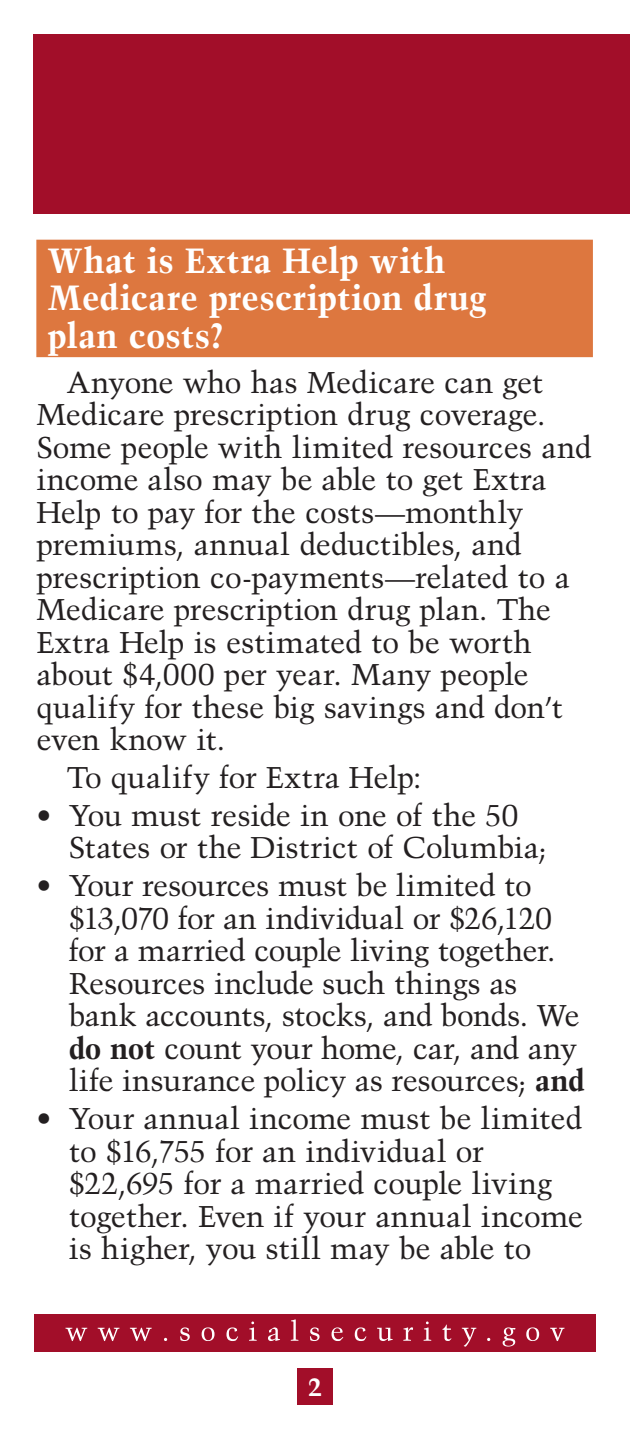
<style>
.page{position:relative;width:630px;height:1440px;background:#fff}
.page>*{position:absolute;margin:0;border:0;box-sizing:border-box;transform-origin:0 0}
.Header1_3lines{font:700 35px/37.5px "Trump Mediaeval";letter-spacing:.005em;color:#fff}
.Paragraph{font:30px/32.5px "Trump Mediaeval";letter-spacing:-.01em;color:#231f20}
.t1{font:700 25px "Trump Mediaeval";color:#fff}
.s1{font-weight:700}
</style>
<div class="page">
<div style="left:34px;top:34px;width:596px;height:180px;background:#a20e29"></div>
<div style="left:297px;top:1368px;width:36px;height:36px;background:#a20e29"></div>
<div style="left:36px;top:240px;width:557px;height:117px;background:#dd773f"></div>
<div style="left:34px;top:1314px;width:562px;height:38px;background:#a20e29"></div>
<svg style="left:65px;top:1319px;width:500px;height:28px"></svg>
<h1 class="Header1_3lines" style="left:48px;top:241px;width:440px">What is Extra Help with<br>Medicare prescription drug plan costs?</h1>
<p class="Paragraph" style="left:36px;top:366px;width:556px;text-indent:30px">Anyone who has Medicare can get Medicare prescription drug coverage.<br>Some people with limited resources and income also may be able to get Extra Help to pay for the costs—monthly premiums, annual deductibles, and prescription co-payments—related to a Medicare prescription drug plan. The Extra Help is estimated to be worth about $4,000 per year. Many people qualify for these big savings and don’t even know it.</p>
<p class="Paragraph" style="left:67px;top:761px;width:356px">To qualify for Extra Help:</p>
<p class="Paragraph" style="left:69px;top:799px;width:480px;text-indent:-32px">• You must reside in one of the 50<br>States or the District of Columbia;</p>
<p class="Paragraph" style="left:69px;top:869px;width:518px;text-indent:-32px">• Your resources must be limited to $13,070 for an individual or $26,120 for a married couple living together.<br>Resources include such things as bank accounts, stocks, and bonds. We <span class="s1">do not</span> count your home, car, and any life insurance policy as resources; <span class="s1">and</span></p>
<p class="Paragraph" style="left:69px;top:1102px;width:516px;text-indent:-32px">• Your annual income must be limited to $16,755 for an individual or $22,695 for a married couple living together. Even if your annual income is higher, you still may be able to</p>
<p class="t1" style="left:308px;top:1372px;width:15px">2</p>
</div>
